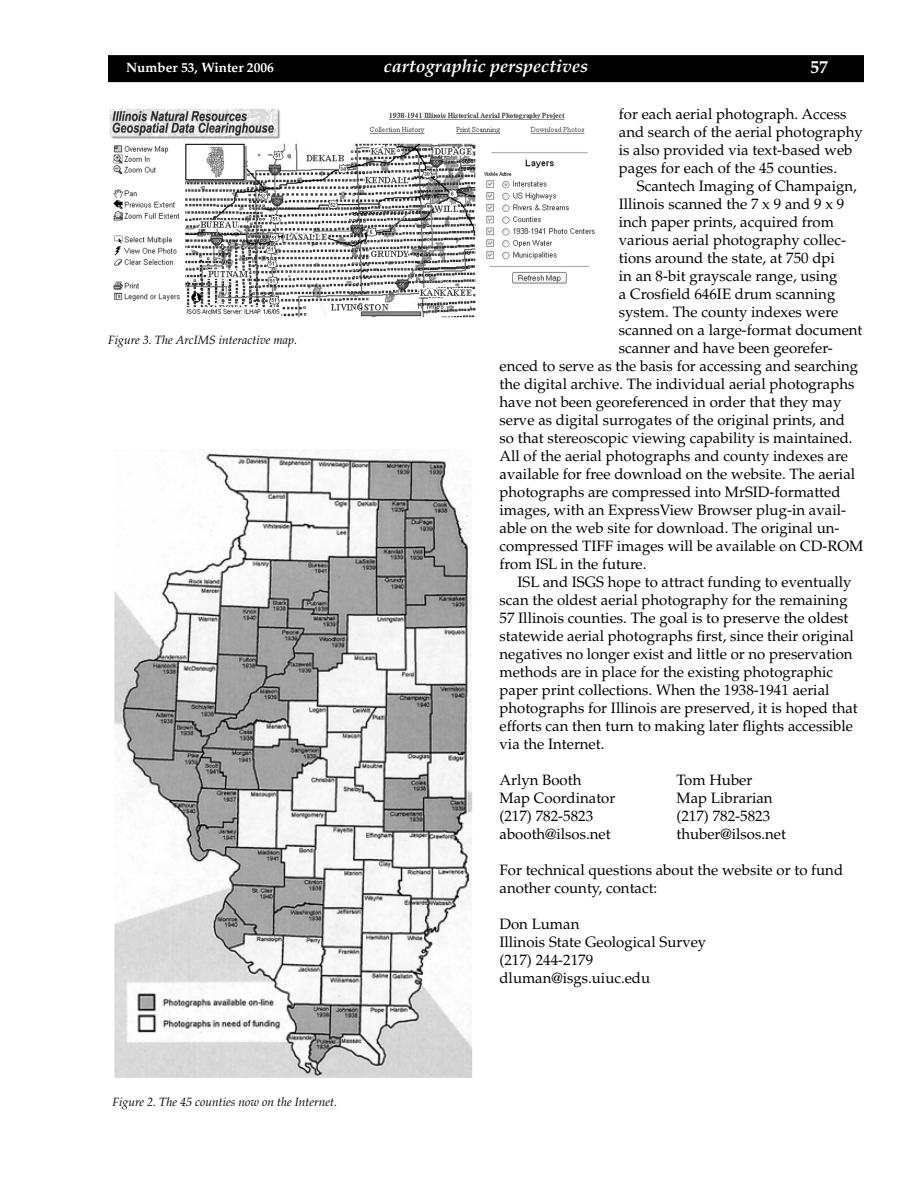
<style>
.page{position:relative;width:918px;height:1188px;background:#fff}
.page>*{position:absolute;margin:0;border:0;box-sizing:border-box;transform-origin:0 0}
.t1{font:italic 700 18px "Palatino";color:#fff}
.t2{font:700 18px "Palatino";color:#fff}
.t3{font:15px/18px "Palatino";color:#000}
.t4{font:700 13.5px "Palatino";color:#fff}
.t5{font:italic 12px "Palatino";color:#000}
</style>
<div class="page">
<div style="left:109px;top:56px;width:754px;height:25px;background:#000"></div>
<div style="left:108px;top:55px;width:756px;height:27px;border:2px solid #000"></div>
<img style="left:114px;top:452px;width:359px;height:626px">
<img style="left:109px;top:108px;width:486px;height:210px">
<p class="t4" style="left:126px;top:60px;width:149px">Number 53, Winter 2006</p>
<p class="t1" style="left:384px;top:55px;width:206px">cartographic perspectives</p>
<p class="t2" style="left:810px;top:57px;width:19px">57</p>
<p class="t5" style="left:108px;top:333px;width:191px">Figure 3. The ArcIMS interactive map.</p>
<p class="t5" style="left:112px;top:1094px;width:226px">Figure 2. The 45 counties now on the Internet.</p>
<p class="t3" style="left:619px;top:106px;width:245px">for each aerial photograph. Access and search of the aerial photography is also provided via text-based web pages for each of the 45 counties.</p>
<p class="t3" style="left:637px;top:178px;width:222px">Scantech Imaging of Champaign,</p>
<p class="t3" style="left:619px;top:196px;width:227px">Illinois scanned the 7 x 9 and 9 x 9</p>
<p class="t3" style="left:619px;top:214px;width:217px">inch paper prints, acquired from</p>
<p class="t3" style="left:619px;top:232px;width:229px">various aerial photography collec-</p>
<p class="t3" style="left:619px;top:250px;width:218px">tions around the state, at 750 dpi</p>
<p class="t3" style="left:619px;top:268px;width:220px">in an 8-bit grayscale range, using</p>
<p class="t3" style="left:619px;top:286px;width:218px">a Crosfield 646IE drum scanning</p>
<p class="t3" style="left:619px;top:304px;width:221px">system. The county indexes were</p>
<p class="t3" style="left:619px;top:322px;width:245px">scanned on a large-format document</p>
<p class="t3" style="left:619px;top:340px;width:216px">scanner and have been georefer-</p>
<p class="t3" style="left:500px;top:358px;width:360px">enced to serve as the basis for accessing and searching</p>
<p class="t3" style="left:500px;top:376px;width:356px">the digital archive. The individual aerial photographs</p>
<p class="t3" style="left:500px;top:394px;width:343px">have not been georeferenced in order that they may</p>
<p class="t3" style="left:500px;top:412px;width:347px">serve as digital surrogates of the original prints, and</p>
<p class="t3" style="left:500px;top:430px;width:355px">so that stereoscopic viewing capability is maintained.</p>
<p class="t3" style="left:500px;top:448px;width:350px">All of the aerial photographs and county indexes are</p>
<p class="t3" style="left:500px;top:466px;width:357px">available for free download on the website. The aerial</p>
<p class="t3" style="left:500px;top:484px;width:343px">photographs are compressed into MrSID-formatted</p>
<p class="t3" style="left:500px;top:502px;width:348px">images, with an ExpressView Browser plug-in avail-</p>
<p class="t3" style="left:500px;top:520px;width:341px">able on the web site for download. The original un-</p>
<p class="t3" style="left:500px;top:538px;width:365px">compressed TIFF images will be available on CD-ROM</p>
<p class="t3" style="left:500px;top:556px;width:149px">from ISL in the future.</p>
<p class="t3" style="left:518px;top:574px;width:336px">ISL and ISGS hope to attract funding to eventually</p>
<p class="t3" style="left:500px;top:592px;width:350px">scan the oldest aerial photography for the remaining</p>
<p class="t3" style="left:500px;top:610px;width:350px">57 Illinois counties. The goal is to preserve the oldest</p>
<p class="t3" style="left:500px;top:628px;width:356px">statewide aerial photographs first, since their original</p>
<p class="t3" style="left:500px;top:646px;width:355px">negatives no longer exist and little or no preservation</p>
<p class="t3" style="left:500px;top:664px;width:335px">methods are in place for the existing photographic</p>
<p class="t3" style="left:500px;top:682px;width:332px">paper print collections. When the 1938-1941 aerial</p>
<p class="t3" style="left:500px;top:700px;width:360px">photographs for Illinois are preserved, it is hoped that</p>
<p class="t3" style="left:500px;top:718px;width:355px">efforts can then turn to making later flights accessible</p>
<p class="t3" style="left:500px;top:736px;width:106px">via the Internet.</p>
<p class="t3" style="left:500px;top:772px;width:83px">Arlyn Booth</p>
<p class="t3" style="left:676px;top:772px;width:77px">Tom Huber</p>
<p class="t3" style="left:500px;top:790px;width:117px">Map Coordinator</p>
<p class="t3" style="left:676px;top:790px;width:98px">Map Librarian</p>
<p class="t3" style="left:500px;top:808px;width:95px">(217) 782-5823</p>
<p class="t3" style="left:676px;top:808px;width:95px">(217) 782-5823</p>
<p class="t3" style="left:500px;top:826px;width:113px">abooth@ilsos.net</p>
<p class="t3" style="left:676px;top:826px;width:111px">thuber@ilsos.net</p>
<p class="t3" style="left:500px;top:862px;width:345px">For technical questions about the website or to fund another county, contact:</p>
<p class="t3" style="left:500px;top:916px;width:208px">Don Luman<br>Illinois State Geological Survey (217) 244-2179 dluman@isgs.uiuc.edu</p>
</div>
